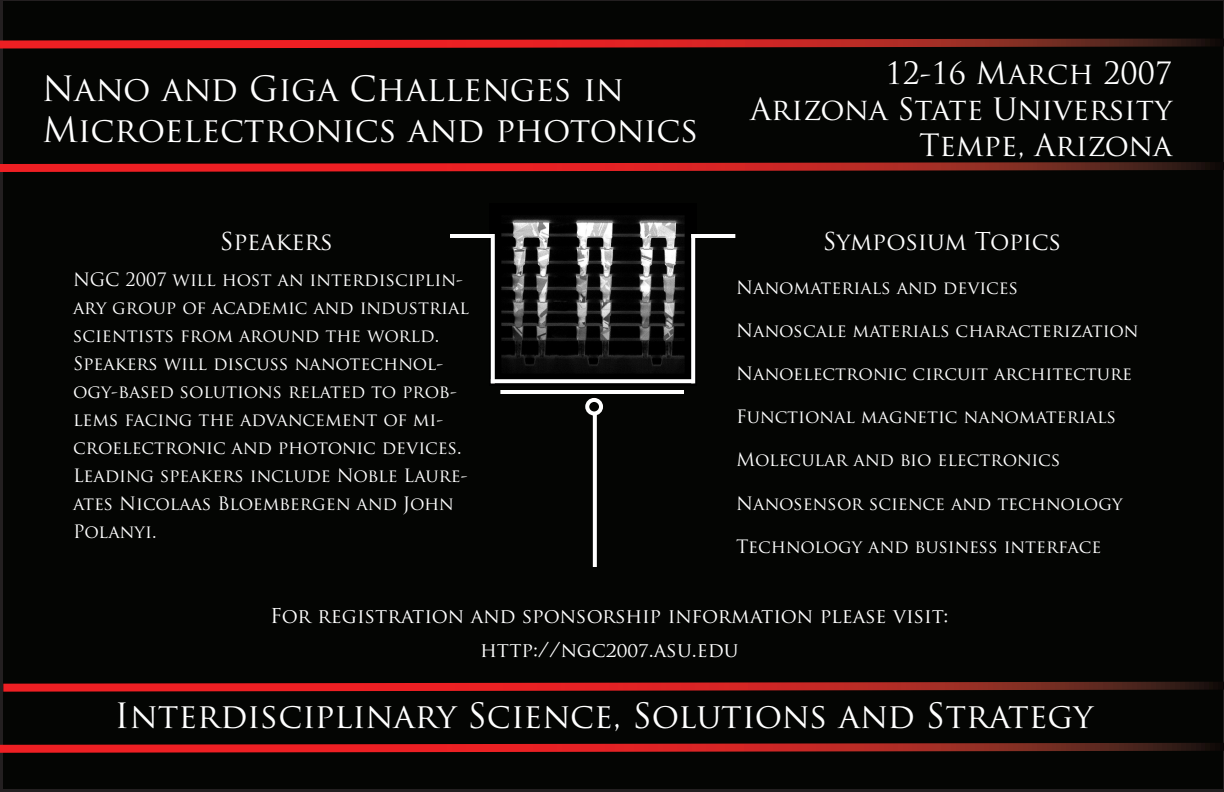
<style>
.page{position:relative;width:1224px;height:792px;background:#040503}
.page>*{position:absolute;margin:0;border:0;box-sizing:border-box;transform-origin:0 0}
.t1{font:34px "Trajan Pro";color:#fff}
.t2{font:30px/36px "Trajan Pro";color:#fff;text-align:right}
.t3{font:24px "Trajan Pro";color:#fff}
.t4{font:20px "Trajan Pro";color:#fff}
.t5{font:18px/28px "Trajan Pro";color:#fff}
</style>
<div class="page">
<svg style="left:0;top:158px;width:1224px;height:18px;background:#581210"></svg>
<svg style="left:0;top:34px;width:1224px;height:19px;background:#541110"></svg>
<img style="left:489px;top:204px;width:207px;height:181px">
<hr style="left:500px;top:390px;width:184px;height:4px;background:#fff">
<div style="left:585px;top:398px;width:18px;height:17px;border:4px solid #fff;border-radius:50%"></div>
<svg style="left:593px;top:414px;width:4px;height:153px"></svg>
<svg style="left:495px;top:379px;width:196px;height:4px"></svg>
<svg style="left:691px;top:238px;width:4px;height:145px"></svg>
<svg style="left:491px;top:234px;width:4px;height:149px"></svg>
<hr style="left:450px;top:234px;width:44px;height:4px;background:#fff">
<hr style="left:691px;top:234px;width:44px;height:4px;background:#fff">
<svg style="left:0;top:678px;width:1224px;height:18px;background:#581210"></svg>
<svg style="left:0;top:739px;width:1224px;height:18px;background:#581210"></svg>
<p class="t1" style="left:42px;top:67px;width:583px">Nano and Giga Challenges in</p>
<p class="t1" style="left:42px;top:108px;width:658px">Microelectronics and photonics</p>
<p class="t3" style="left:220px;top:226px;width:115px">Speakers</p>
<p class="t5" style="left:73px;top:265px;width:398px">NGC 2007 will host an interdisciplin&shy;ary group of academic and industrial scientists from around the world.<br>Speakers will discuss nanotechnol&shy;ogy-based solutions related to prob&shy;lems facing the advancement of mi&shy;croelectronic and photonic devices.<br>Leading speakers include Noble Laure&shy;ates Nicolaas Bloembergen and John Polanyi.</p>
<p class="t2" style="left:886px;top:55px;width:288px">12-16 March 2007</p>
<p class="t2" style="left:750px;top:91px;width:423px">Arizona State University<br>Tempe, Arizona</p>
<p class="t3" style="left:823px;top:226px;width:240px">Symposium Topics</p>
<p class="t5" style="left:736px;top:273px;width:284px">Nanomaterials and devices</p>
<p class="t5" style="left:736px;top:316px;width:404px">Nanoscale materials characterization</p>
<p class="t5" style="left:736px;top:359px;width:397px">Nanoelectronic circuit architecture</p>
<p class="t5" style="left:736px;top:403px;width:382px">Functional magnetic nanomaterials</p>
<p class="t5" style="left:736px;top:446px;width:326px">Molecular and bio electronics</p>
<p class="t5" style="left:736px;top:489px;width:388px">Nanosensor science and technology</p>
<p class="t5" style="left:736px;top:532px;width:367px">Technology and business interface</p>
<p class="t4" style="left:270px;top:603px;width:680px">For registration and sponsorship information please visit:</p>
<p class="t4" style="left:480px;top:637px;width:260px">http://ngc2007.asu.edu</p>
<p class="t1" style="left:114px;top:694px;width:980px">Interdisciplinary Science, Solutions and Strategy</p>
</div>
